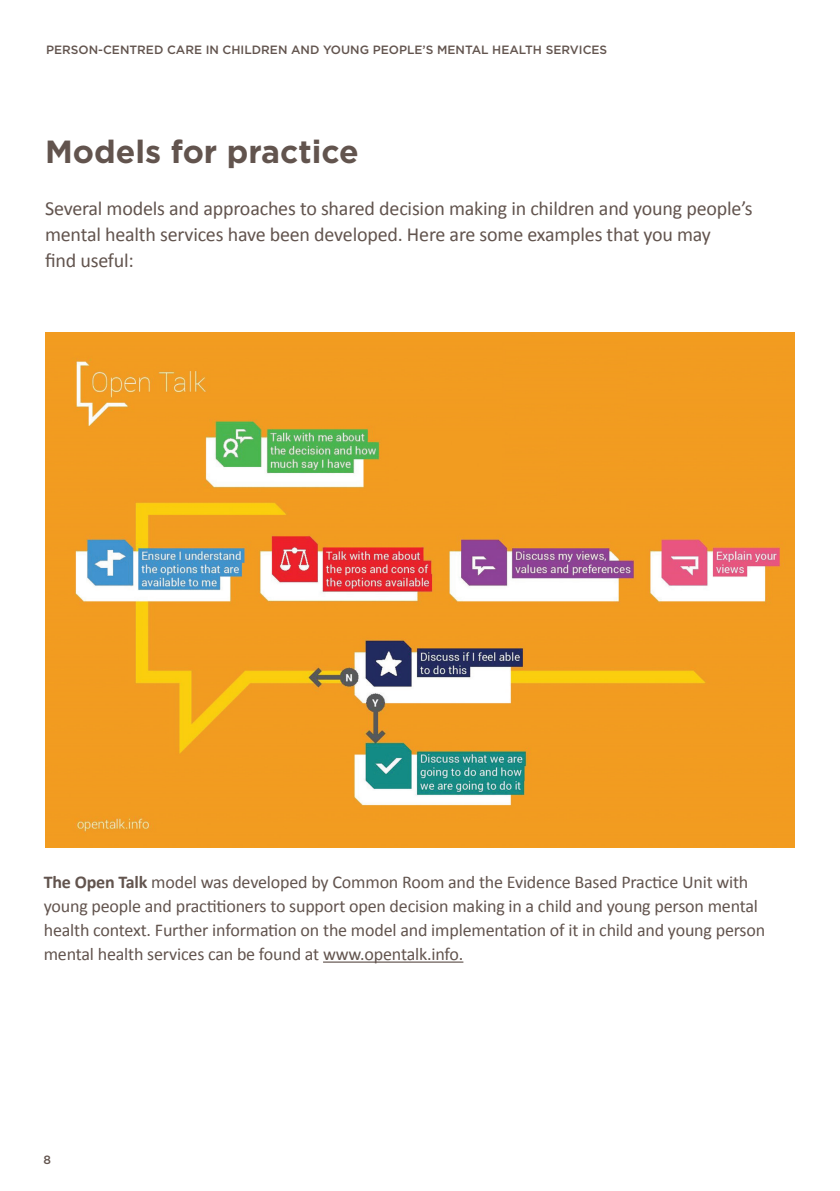
<style>
.page{position:relative;width:840px;height:1191px;background:#fff}
.page>*{position:absolute;margin:0;border:0;box-sizing:border-box;transform-origin:0 0}
.t1{font:700 32px "Gotham";color:#62544e}
.t2{font:20px/26px "Calibri";letter-spacing:-.01em;color:#62544e}
.t3{font:18px/24px "Calibri";letter-spacing:-.01em;color:#62544e}
.t4{font:500 12px "Gotham";color:#62544e}
.s1{font-weight:700}
</style>
<div class="page">
<hr style="left:323px;top:961px;width:140px;height:1px;background:#62544e">
<img style="left:45px;top:332px;width:749px;height:515px">
<p class="t4" style="left:46px;top:41px;width:562px">PERSON-CENTRED CARE IN CHILDREN AND YOUNG PEOPLE’S MENTAL HEALTH SERVICES</p>
<p class="t1" style="left:45px;top:130px;width:315px">Models for practice</p>
<p class="t2" style="left:45px;top:195px;width:708px">Several models and approaches to shared decision making in children and young people’s mental health services have been developed. Here are some examples that you may<br>find useful:</p>
<p class="t3" style="left:44px;top:870px;width:722px"><span class="s1">The Open Talk</span> model was developed by Common Room and the Evidence Based Practice Unit with young people and practitioners to support open decision making in a child and young person mental health context. Further information on the model and implementation of it in child and young person mental health services can be found at www.opentalk.info.</p>
<p class="t4" style="left:43px;top:1151px;width:9px">8</p>
</div>
